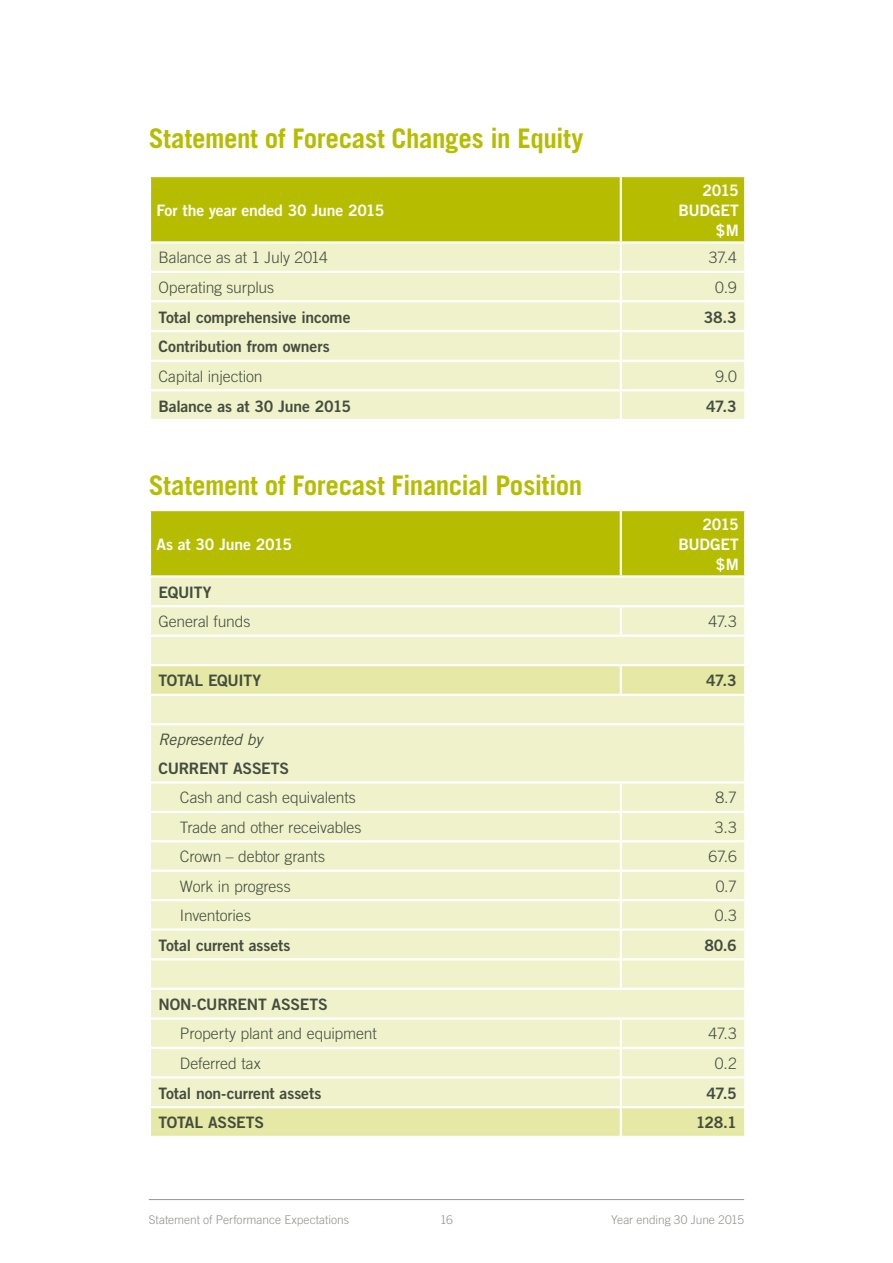
<style>
.page{position:relative;width:893px;height:1263px;background:#fff}
.page>*{position:absolute;margin:0;border:0;box-sizing:border-box;transform-origin:0 0}
.t1{font:700 27px "Trade Gothic";letter-spacing:-.015em;color:#b6bd00}
.t2{font:300 15.75px "Trade Gothic";letter-spacing:-.01em;color:#444d3e}
.t3{font:15.75px "Trade Gothic Bold Two";letter-spacing:-.01em;color:#444d3e}
.t4{font:15.75px/20.2px "Trade Gothic Bold Two";letter-spacing:-.015em;color:#fff;text-align:right}
.t5{font:italic 15.75px "Trade Gothic";letter-spacing:-.005em;color:#444d3e}
.t6{font:300 12px "Trade Gothic";letter-spacing:-.005em;color:#8f948b}
</style>
<div class="page">
<hr style="left:149px;top:1199px;width:595px;height:1px;background:#939598">
<div style="left:151px;top:177px;width:593px;height:64px;background:#b6bd00"></div>
<div style="left:151px;top:244px;width:593px;height:175px;background:#f0f2cc"></div>
<hr style="left:620px;top:177px;width:2px;height:64px;background:#fff">
<hr style="left:620px;top:244px;width:2px;height:27px;background:#fff">
<hr style="left:149px;top:271px;width:472px;height:2px;background:#fff">
<hr style="left:621px;top:271px;width:125px;height:2px;background:#fff">
<hr style="left:620px;top:273px;width:2px;height:27px;background:#fff">
<hr style="left:149px;top:300px;width:472px;height:2px;background:#fff">
<hr style="left:621px;top:300px;width:125px;height:2px;background:#fff">
<hr style="left:620px;top:302px;width:2px;height:28px;background:#fff">
<hr style="left:149px;top:330px;width:472px;height:2px;background:#fff">
<hr style="left:621px;top:330px;width:125px;height:2px;background:#fff">
<hr style="left:620px;top:332px;width:2px;height:28px;background:#fff">
<hr style="left:149px;top:360px;width:472px;height:2px;background:#fff">
<hr style="left:621px;top:360px;width:125px;height:2px;background:#fff">
<hr style="left:620px;top:362px;width:2px;height:27px;background:#fff">
<hr style="left:149px;top:389px;width:472px;height:2px;background:#fff">
<hr style="left:621px;top:389px;width:125px;height:2px;background:#fff">
<hr style="left:620px;top:391px;width:2px;height:28px;background:#fff">
<div style="left:151px;top:511px;width:593px;height:64px;background:#b6bd00"></div>
<div style="left:151px;top:578px;width:593px;height:86px;background:#f0f2cc"></div>
<svg style="left:151px;top:666px;width:593px;height:470px;fill:#f0f2cc"></svg>
<hr style="left:620px;top:511px;width:2px;height:64px;background:#fff">
<hr style="left:620px;top:607px;width:2px;height:27px;background:#fff">
<hr style="left:149px;top:634px;width:472px;height:3px;background:#fff">
<hr style="left:621px;top:634px;width:125px;height:3px;background:#fff">
<hr style="left:620px;top:666px;width:2px;height:28px;background:#fff">
<hr style="left:149px;top:694px;width:472px;height:2px;background:#fff">
<hr style="left:621px;top:694px;width:125px;height:2px;background:#fff">
<hr style="left:620px;top:783px;width:2px;height:28px;background:#fff">
<hr style="left:149px;top:811px;width:472px;height:2px;background:#fff">
<hr style="left:621px;top:811px;width:125px;height:2px;background:#fff">
<hr style="left:620px;top:813px;width:2px;height:27px;background:#fff">
<hr style="left:149px;top:840px;width:472px;height:2px;background:#fff">
<hr style="left:621px;top:840px;width:125px;height:2px;background:#fff">
<hr style="left:620px;top:842px;width:2px;height:27px;background:#fff">
<hr style="left:149px;top:869px;width:472px;height:3px;background:#fff">
<hr style="left:621px;top:869px;width:125px;height:3px;background:#fff">
<hr style="left:620px;top:872px;width:2px;height:27px;background:#fff">
<hr style="left:149px;top:899px;width:472px;height:2px;background:#fff">
<hr style="left:621px;top:899px;width:125px;height:2px;background:#fff">
<hr style="left:620px;top:901px;width:2px;height:27px;background:#fff">
<hr style="left:149px;top:928px;width:472px;height:3px;background:#fff">
<hr style="left:621px;top:928px;width:125px;height:3px;background:#fff">
<hr style="left:620px;top:931px;width:2px;height:27px;background:#fff">
<hr style="left:149px;top:958px;width:472px;height:2px;background:#fff">
<hr style="left:621px;top:958px;width:125px;height:2px;background:#fff">
<hr style="left:620px;top:960px;width:2px;height:28px;background:#fff">
<hr style="left:149px;top:988px;width:472px;height:2px;background:#fff">
<hr style="left:621px;top:988px;width:125px;height:2px;background:#fff">
<hr style="left:620px;top:1020px;width:2px;height:27px;background:#fff">
<hr style="left:149px;top:1047px;width:472px;height:2px;background:#fff">
<hr style="left:621px;top:1047px;width:125px;height:2px;background:#fff">
<hr style="left:620px;top:1049px;width:2px;height:27px;background:#fff">
<hr style="left:149px;top:1076px;width:472px;height:2px;background:#fff">
<hr style="left:621px;top:1076px;width:125px;height:2px;background:#fff">
<hr style="left:620px;top:1078px;width:2px;height:28px;background:#fff">
<hr style="left:149px;top:1106px;width:472px;height:2px;background:#fff">
<hr style="left:621px;top:1106px;width:125px;height:2px;background:#fff">
<hr style="left:620px;top:1108px;width:2px;height:28px;background:#fff">
<hr style="left:149px;top:605px;width:472px;height:2px;background:#fff">
<hr style="left:621px;top:605px;width:125px;height:2px;background:#fff">
<hr style="left:149px;top:723px;width:472px;height:2px;background:#fff">
<hr style="left:621px;top:723px;width:125px;height:2px;background:#fff">
<hr style="left:149px;top:781px;width:472px;height:2px;background:#fff">
<hr style="left:621px;top:781px;width:125px;height:2px;background:#fff">
<hr style="left:149px;top:1017px;width:472px;height:3px;background:#fff">
<hr style="left:621px;top:1017px;width:125px;height:3px;background:#fff">
<h1 class="t1" style="left:149px;top:122px;width:436px">Statement of Forecast Changes in Equity</h1>
<p class="t4" style="left:156px;top:200px;width:230px">For the year ended 30 June 2015</p>
<p class="t4" style="left:678px;top:180px;width:62px">2015<br>BUDGET $M</p>
<p class="t2" style="left:158px;top:248px;width:171px">Balance as at 1 July 2014</p>
<p class="t2" style="left:709px;top:248px;width:30px">37.4</p>
<p class="t2" style="left:158px;top:278px;width:117px">Operating surplus</p>
<p class="t2" style="left:715px;top:278px;width:23px">0.9</p>
<p class="t3" style="left:158px;top:307px;width:194px">Total comprehensive income</p>
<p class="t3" style="left:704px;top:307px;width:34px">38.3</p>
<p class="t3" style="left:158px;top:337px;width:173px">Contribution from owners</p>
<p class="t2" style="left:158px;top:367px;width:106px">Capital injection</p>
<p class="t2" style="left:716px;top:367px;width:23px">9.0</p>
<p class="t3" style="left:158px;top:396px;width:194px">Balance as at 30 June 2015</p>
<p class="t3" style="left:706px;top:396px;width:32px">47.3</p>
<h1 class="t1" style="left:149px;top:469px;width:435px">Statement of Forecast Financial Position</h1>
<p class="t4" style="left:156px;top:534px;width:137px">As at 30 June 2015</p>
<p class="t4" style="left:678px;top:513px;width:62px">2015<br>BUDGET $M</p>
<p class="t3" style="left:158px;top:582px;width:55px">EQUITY</p>
<p class="t2" style="left:158px;top:612px;width:93px">General funds</p>
<p class="t2" style="left:708px;top:612px;width:30px">47.3</p>
<p class="t3" style="left:158px;top:671px;width:104px">TOTAL EQUITY</p>
<p class="t3" style="left:706px;top:671px;width:32px">47.3</p>
<p class="t5" style="left:158px;top:730px;width:105px">Represented by</p>
<p class="t3" style="left:158px;top:758px;width:132px">CURRENT ASSETS</p>
<p class="t2" style="left:180px;top:788px;width:177px">Cash and cash equivalents</p>
<p class="t2" style="left:715px;top:788px;width:23px">8.7</p>
<p class="t2" style="left:180px;top:818px;width:183px">Trade and other receivables</p>
<p class="t2" style="left:715px;top:818px;width:23px">3.3</p>
<p class="t2" style="left:180px;top:847px;width:147px">Crown – debtor grants</p>
<p class="t2" style="left:708px;top:847px;width:30px">67.6</p>
<p class="t2" style="left:180px;top:877px;width:112px">Work in progress</p>
<p class="t2" style="left:716px;top:877px;width:22px">0.7</p>
<p class="t2" style="left:180px;top:906px;width:73px">Inventories</p>
<p class="t2" style="left:715px;top:906px;width:23px">0.3</p>
<p class="t3" style="left:158px;top:935px;width:134px">Total current assets</p>
<p class="t3" style="left:704px;top:935px;width:34px">80.6</p>
<p class="t3" style="left:158px;top:995px;width:171px">NON-CURRENT ASSETS</p>
<p class="t2" style="left:180px;top:1024px;width:198px">Property plant and equipment</p>
<p class="t2" style="left:708px;top:1024px;width:30px">47.3</p>
<p class="t2" style="left:180px;top:1054px;width:82px">Deferred tax</p>
<p class="t2" style="left:715px;top:1054px;width:23px">0.2</p>
<p class="t3" style="left:158px;top:1083px;width:164px">Total non-current assets</p>
<p class="t3" style="left:706px;top:1083px;width:32px">47.5</p>
<p class="t3" style="left:158px;top:1113px;width:107px">TOTAL ASSETS</p>
<p class="t3" style="left:696px;top:1113px;width:43px">128.1</p>
<p class="t6" style="left:149px;top:1212px;width:202px">Statement of Performance Expectations</p>
<p class="t6" style="left:440px;top:1212px;width:14px">16</p>
<p class="t6" style="left:611px;top:1212px;width:134px">Year ending 30 June 2015</p>
</div>
